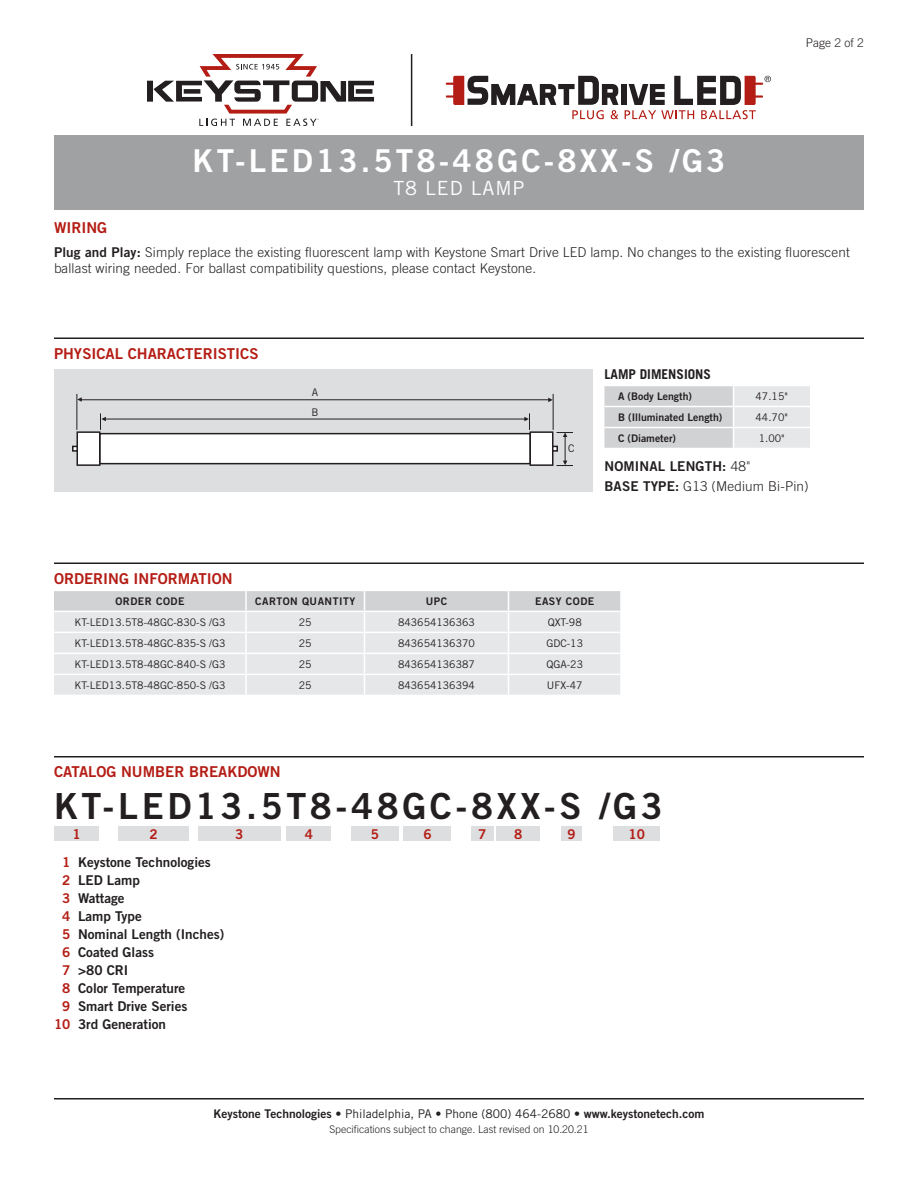
<style>
.page{position:relative;width:918px;height:1188px;background:#fff}
.page>*{position:absolute;margin:0;border:0;box-sizing:border-box;transform-origin:0 0}
.CatalogNumber{font:36px "Trade Gothic Bold Two";letter-spacing:.1em;color:#231f20}
.t1{font:31.5px "Trade Gothic Bold Two";letter-spacing:.1em;color:#fff}
.SubTitle{font:19.5px "Trade Gothic";letter-spacing:.05em;color:#fff}
.Heading_01{font:15px "Trade Gothic Bold Two";color:#b41d15}
.Text{font:300 13.5px/16.2px "Trade Gothic";letter-spacing:.01em;color:#231f20}
.Catalog_Key{font:13.5px "Trade Gothic Bold Two";color:#231f20}
.Text-2{font:13.5px "Trade Gothic Bold Two";letter-spacing:.01em;color:#231f20}
.Heading_02{font:700 13.5px "Trade Gothic";color:#231f20}
.Catalog_BarNumber{font:13.5px "Trade Gothic Bold Two";color:#b41d15}
.t2{font:12px "Trade Gothic Bold Two";color:#231f20}
.Page{font:300 12px "Trade Gothic";color:#231f20}
.Table_Text{font:10.5px "Trade Gothic";color:#231f20}
.Rev{font:300 10.5px "Trade Gothic";color:#231f20}
.Table_Header{font:10.5px "Trade Gothic Bold Two";color:#231f20}
.Table_Header_Caps{font:10.5px "Trade Gothic Bold Two";letter-spacing:.05em;color:#231f20}
.Art_Callout{font:10.5px "Trade Gothic";color:#231f20}
.s1{font-family:"Trade Gothic Bold Two";font-weight:400}
.s2{font-family:"Trade Gothic";font-weight:300}
.s3{color:#b41d15}
.s4{font-family:"Trade Gothic"}
</style>
<div class="page">
<hr style="left:54px;top:1098px;width:810px;height:2px;background:#231f20">
<div style="left:54px;top:135px;width:810px;height:74px;background:#a0a1a3"></div>
<hr style="left:411px;top:54px;width:1px;height:72px;background:#231f20">
<svg style="left:147px;top:54px;width:227px;height:72px"></svg>
<svg style="left:446px;top:76px;width:172px;height:43px"></svg>
<div style="left:622px;top:84px;width:5px;height:21px;background:#231f20"></div>
<svg style="left:625px;top:76px;width:146px;height:43px"></svg>
<hr style="left:54px;top:756px;width:810px;height:2px;background:#231f20">
<div style="left:54px;top:826px;width:45px;height:16px;background:#dddee0"></div>
<div style="left:118px;top:826px;width:71px;height:16px;background:#dddee0"></div>
<div style="left:286px;top:826px;width:46px;height:16px;background:#dddee0"></div>
<div style="left:198px;top:826px;width:82px;height:16px;background:#dddee0"></div>
<div style="left:614px;top:826px;width:46px;height:16px;background:#dddee0"></div>
<div style="left:351px;top:826px;width:48px;height:16px;background:#dddee0"></div>
<div style="left:404px;top:826px;width:48px;height:16px;background:#dddee0"></div>
<div style="left:471px;top:826px;width:23px;height:16px;background:#dddee0"></div>
<div style="left:561px;top:826px;width:21px;height:16px;background:#dddee0"></div>
<div style="left:496px;top:826px;width:44px;height:16px;background:#dddee0"></div>
<svg style="left:54px;top:591px;width:567px;height:104px;background:#e3e4e6"></svg>
<hr style="left:364px;top:611px;width:144px;height:1px;background:#fff">
<svg style="left:604px;top:386px;width:206px;height:62px;background:#dbdcde"></svg>
<div style="left:54px;top:369px;width:538px;height:123px;background:#dddee0"></div>
<hr style="left:553px;top:394px;width:1px;height:36px;background:#231f20">
<svg style="left:548px;top:398px;width:5px;height:4px"></svg>
<svg style="left:78px;top:397px;width:4px;height:5px"></svg>
<hr style="left:80px;top:400px;width:469px;height:1px;background:#231f20">
<svg style="left:524px;top:413px;width:6px;height:17px"></svg>
<hr style="left:104px;top:419px;width:422px;height:1px;background:#231f20">
<hr style="left:77px;top:394px;width:1px;height:36px;background:#231f20">
<svg style="left:100px;top:413px;width:6px;height:17px"></svg>
<div style="left:100px;top:434px;width:430px;height:30px;background:#fff"></div>
<div style="left:99px;top:433px;width:432px;height:31px;border:2px solid #231f20"></div>
<div style="left:77px;top:432px;width:23px;height:33px;background:#fff"></div>
<div style="left:76px;top:431px;width:24px;height:35px;border:2px solid #231f20"></div>
<div style="left:530px;top:432px;width:23px;height:33px;background:#fff"></div>
<div style="left:530px;top:431px;width:24px;height:35px;border:2px solid #231f20"></div>
<svg style="left:72px;top:446px;width:6px;height:6px"></svg>
<svg style="left:552px;top:432px;width:21px;height:34px"></svg>
<hr style="left:54px;top:562px;width:810px;height:2px;background:#231f20">
<hr style="left:54px;top:338px;width:810px;height:1px;background:#231f20">
<p class="t1" style="left:193px;top:141px;width:534px">KT-LED13.5T8-48GC-8XX-S /G3</p>
<p class="SubTitle" style="left:393px;top:177px;width:133px">T8 LED LAMP</p>
<p class="Page" style="left:806px;top:36px;width:60px">Page 2 of 2</p>
<p class="Heading_01" style="left:54px;top:218px;width:55px">WIRING</p>
<p class="Text" style="left:54px;top:244px;width:797px"><span class="s1">Plug and Play:</span> Simply replace the existing fluorescent lamp with Keystone Smart Drive LED lamp. No changes to the existing fluorescent ballast wiring needed. For ballast compatibility questions, please contact Keystone.</p>
<p class="Heading_01" style="left:54px;top:344px;width:206px">PHYSICAL CHARACTERISTICS</p>
<p class="Art_Callout" style="left:312px;top:386px;width:8px">A</p>
<p class="Art_Callout" style="left:311px;top:405px;width:9px">B</p>
<p class="Art_Callout" style="left:568px;top:442px;width:8px">C</p>
<p class="Heading_02" style="left:604px;top:366px;width:108px">LAMP DIMENSIONS</p>
<p class="Table_Header" style="left:618px;top:390px;width:76px">A (Body Length)</p>
<p class="Table_Text" style="left:756px;top:390px;width:34px">47.15"</p>
<p class="Table_Header" style="left:618px;top:411px;width:106px">B (Illuminated Length)</p>
<p class="Table_Text" style="left:756px;top:411px;width:34px">44.70"</p>
<p class="Table_Header" style="left:618px;top:432px;width:60px">C (Diameter)</p>
<p class="Table_Text" style="left:759px;top:432px;width:27px">1.00"</p>
<p class="Text-2" style="left:604px;top:458px;width:148px">NOMINAL LENGTH: <span class="s2">48"</span></p>
<p class="Text" style="left:604px;top:478px;width:206px"><span class="s1">BASE TYPE:</span> G13 (Medium Bi-Pin)</p>
<p class="Heading_01" style="left:54px;top:569px;width:180px">ORDERING INFORMATION</p>
<p class="Table_Header_Caps" style="left:115px;top:595px;width:71px">ORDER CODE</p>
<p class="Table_Header_Caps" style="left:255px;top:595px;width:102px">CARTON QUANTITY</p>
<p class="Table_Header_Caps" style="left:426px;top:595px;width:23px">UPC</p>
<p class="Table_Header_Caps" style="left:535px;top:595px;width:61px">EASY CODE</p>
<p class="Table_Text" style="left:74px;top:616px;width:153px">KT-LED13.5T8-48GC-830-S /G3</p>
<p class="Table_Text" style="left:299px;top:616px;width:14px">25</p>
<p class="Table_Text" style="left:398px;top:616px;width:78px">843654136363</p>
<p class="Table_Text" style="left:548px;top:616px;width:36px">QXT-98</p>
<p class="Table_Text" style="left:74px;top:637px;width:153px">KT-LED13.5T8-48GC-835-S /G3</p>
<p class="Table_Text" style="left:299px;top:637px;width:14px">25</p>
<p class="Table_Text" style="left:398px;top:637px;width:78px">843654136370</p>
<p class="Table_Text" style="left:546px;top:637px;width:38px">GDC-13</p>
<p class="Table_Text" style="left:74px;top:658px;width:153px">KT-LED13.5T8-48GC-840-S /G3</p>
<p class="Table_Text" style="left:299px;top:658px;width:14px">25</p>
<p class="Table_Text" style="left:398px;top:658px;width:78px">843654136387</p>
<p class="Table_Text" style="left:546px;top:658px;width:38px">QGA-23</p>
<p class="Table_Text" style="left:74px;top:679px;width:153px">KT-LED13.5T8-48GC-850-S /G3</p>
<p class="Table_Text" style="left:299px;top:679px;width:14px">25</p>
<p class="Table_Text" style="left:398px;top:679px;width:78px">843654136394</p>
<p class="Table_Text" style="left:547px;top:679px;width:37px">UFX-47</p>
<p class="Heading_01" style="left:54px;top:762px;width:228px">CATALOG NUMBER BREAKDOWN</p>
<p class="CatalogNumber" style="left:54px;top:784px;width:610px">KT-LED13.5T8-48GC-8XX-S /G3</p>
<p class="Catalog_BarNumber" style="left:72px;top:826px;width:10px">1</p>
<p class="Catalog_BarNumber" style="left:150px;top:826px;width:10px">2</p>
<p class="Catalog_BarNumber" style="left:235px;top:826px;width:10px">3</p>
<p class="Catalog_BarNumber" style="left:305px;top:826px;width:10px">4</p>
<p class="Catalog_BarNumber" style="left:371px;top:826px;width:10px">5</p>
<p class="Catalog_BarNumber" style="left:423px;top:826px;width:10px">6</p>
<p class="Catalog_BarNumber" style="left:478px;top:826px;width:10px">7</p>
<p class="Catalog_BarNumber" style="left:514px;top:826px;width:10px">8</p>
<p class="Catalog_BarNumber" style="left:567px;top:826px;width:10px">9</p>
<p class="Catalog_BarNumber" style="left:629px;top:826px;width:18px">10</p>
<p class="Catalog_Key" style="left:62px;top:854px;width:150px"><span class="s3">1</span> Keystone Technologies</p>
<p class="Catalog_Key" style="left:62px;top:872px;width:79px"><span class="s3">2</span> LED Lamp</p>
<p class="Catalog_Key" style="left:62px;top:890px;width:64px"><span class="s3">3</span> Wattage</p>
<p class="Catalog_Key" style="left:62px;top:908px;width:81px"><span class="s3">4</span> Lamp Type</p>
<p class="Catalog_Key" style="left:62px;top:926px;width:164px"><span class="s3">5</span> Nominal Length (Inches)</p>
<p class="Catalog_Key" style="left:62px;top:944px;width:93px"><span class="s3">6</span> Coated Glass</p>
<p class="Catalog_Key" style="left:62px;top:962px;width:68px"><span class="s3">7</span> &gt;80 CRI</p>
<p class="Catalog_Key" style="left:62px;top:980px;width:125px"><span class="s3">8</span> Color Temperature</p>
<p class="Catalog_Key" style="left:62px;top:998px;width:127px"><span class="s3">9</span> Smart Drive Series</p>
<p class="Catalog_Key" style="left:54px;top:1016px;width:114px"><span class="s3">10</span> 3rd Generation</p>
<p class="t2" style="left:214px;top:1106px;width:492px">Keystone Technologies <span class="s4">• Philadelphia, PA • Phone (800) 464-2680 •</span> www.keystonetech.com</p>
<p class="Rev" style="left:329px;top:1123px;width:261px">Specifications subject to change. Last revised on 10.20.21</p>
</div>
